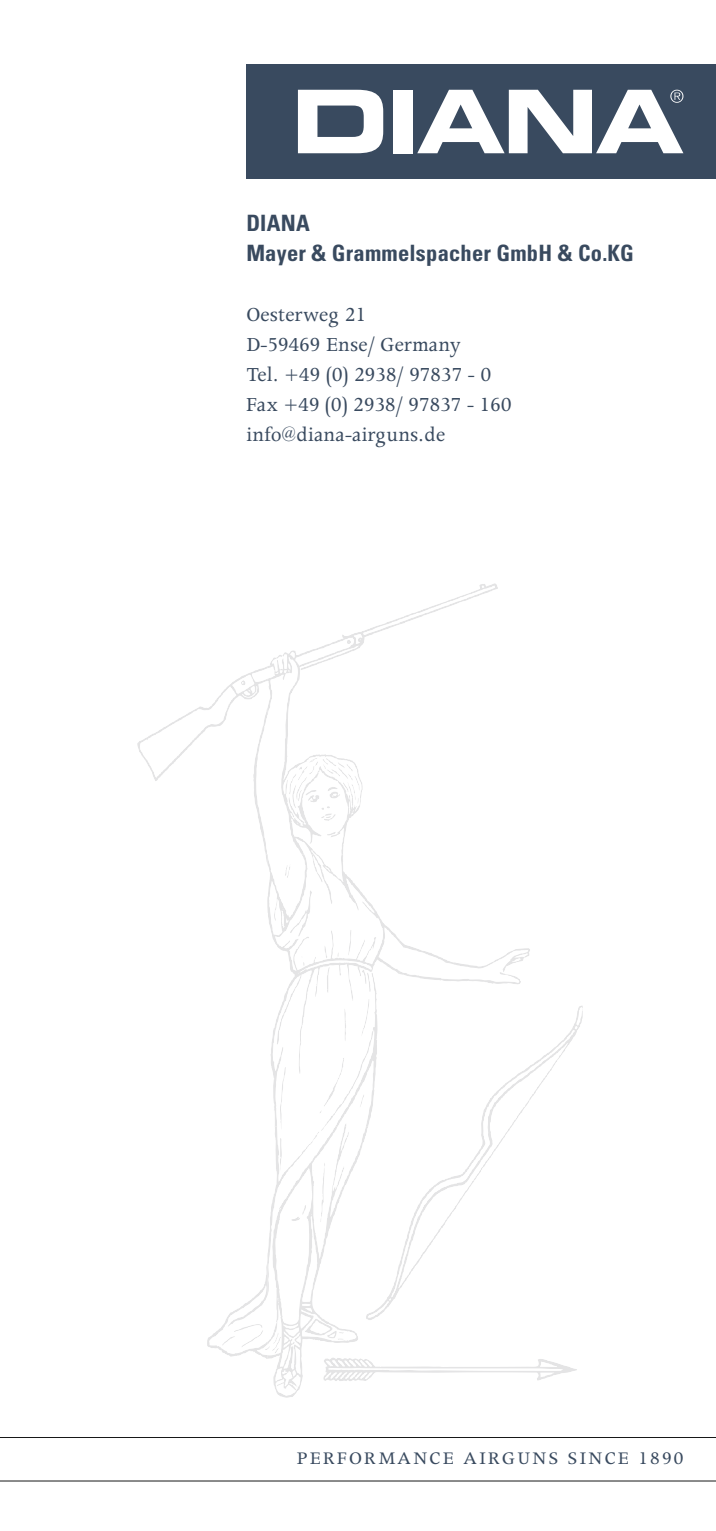
<style>
.page{position:relative;width:716px;height:1531px;background:#fff}
.page>*{position:absolute;margin:0;border:0;box-sizing:border-box;transform-origin:0 0}
.t1{font:22.5px "Apollo MT Std";letter-spacing:.01em;color:#394a5f;scale:.96 1}
.t2{font:700 condensed 22.5px "Univers";letter-spacing:.01em;color:#394a5f}
.t3{font:20px "Apollo MT Std";letter-spacing:.115em;color:#394a5f}
</style>
<div class="page">
<hr style="left:0;top:1480px;width:716px;height:1px;background:#171818">
<hr style="left:0;top:1437px;width:716px;height:1px;background:#171818">
<div style="left:246px;top:64px;width:470px;height:115px;background:#394a5f"></div>
<svg style="left:298px;top:90px;width:85px;height:63px"></svg>
<div style="left:393px;top:90px;width:19px;height:63px;background:#fff"></div>
<svg style="left:417px;top:90px;width:266px;height:63px"></svg>
<svg style="left:327px;top:832px;width:9px;height:3px"></svg>
<svg style="left:348px;top:930px;width:3px;height:25px"></svg>
<svg style="left:327px;top:967px;width:3px;height:25px"></svg>
<svg style="left:362px;top:969px;width:9px;height:22px"></svg>
<svg style="left:362px;top:1000px;width:7px;height:34px"></svg>
<svg style="left:344px;top:1009px;width:2px;height:31px"></svg>
<svg style="left:280px;top:1067px;width:6px;height:55px"></svg>
<svg style="left:305px;top:1318px;width:39px;height:22px"></svg>
<svg style="left:222px;top:1324px;width:59px;height:29px"></svg>
<svg style="left:137px;top:584px;width:355px;height:197px"></svg>
<svg style="left:285px;top:867px;width:5px;height:11px"></svg>
<svg style="left:320px;top:1058px;width:24px;height:55px"></svg>
<svg style="left:280px;top:1138px;width:2px;height:27px"></svg>
<svg style="left:320px;top:1163px;width:5px;height:59px"></svg>
<svg style="left:323px;top:1358px;width:254px;height:23px"></svg>
<svg style="left:265px;top:618px;width:227px;height:203px"></svg>
<svg style="left:290px;top:890px;width:22px;height:46px"></svg>
<svg style="left:366px;top:1006px;width:212px;height:314px"></svg>
<svg style="left:292px;top:1205px;width:14px;height:16px"></svg>
<p class="t2" style="left:246px;top:209px;width:65px">DIANA</p>
<p class="t2" style="left:246px;top:239px;width:389px">Mayer &amp; Grammelspacher GmbH &amp; Co.KG</p>
<p class="t1" style="left:246px;top:302px;width:126px">Oesterweg 21</p>
<p class="t1" style="left:246px;top:332px;width:225px">D-59469 Ense/ Germany</p>
<p class="t1" style="left:246px;top:362px;width:256px">Tel. +49 (0) 2938/ 97837 - 0</p>
<p class="t1" style="left:246px;top:392px;width:278px">Fax +49 (0) 2938/ 97837 - 160</p>
<p class="t1" style="left:246px;top:422px;width:209px">info@diana-airguns.de</p>
<p class="t3" style="left:297px;top:1447px;width:388px">PERFORMANCE AIRGUNS SINCE 1890</p>
</div>
